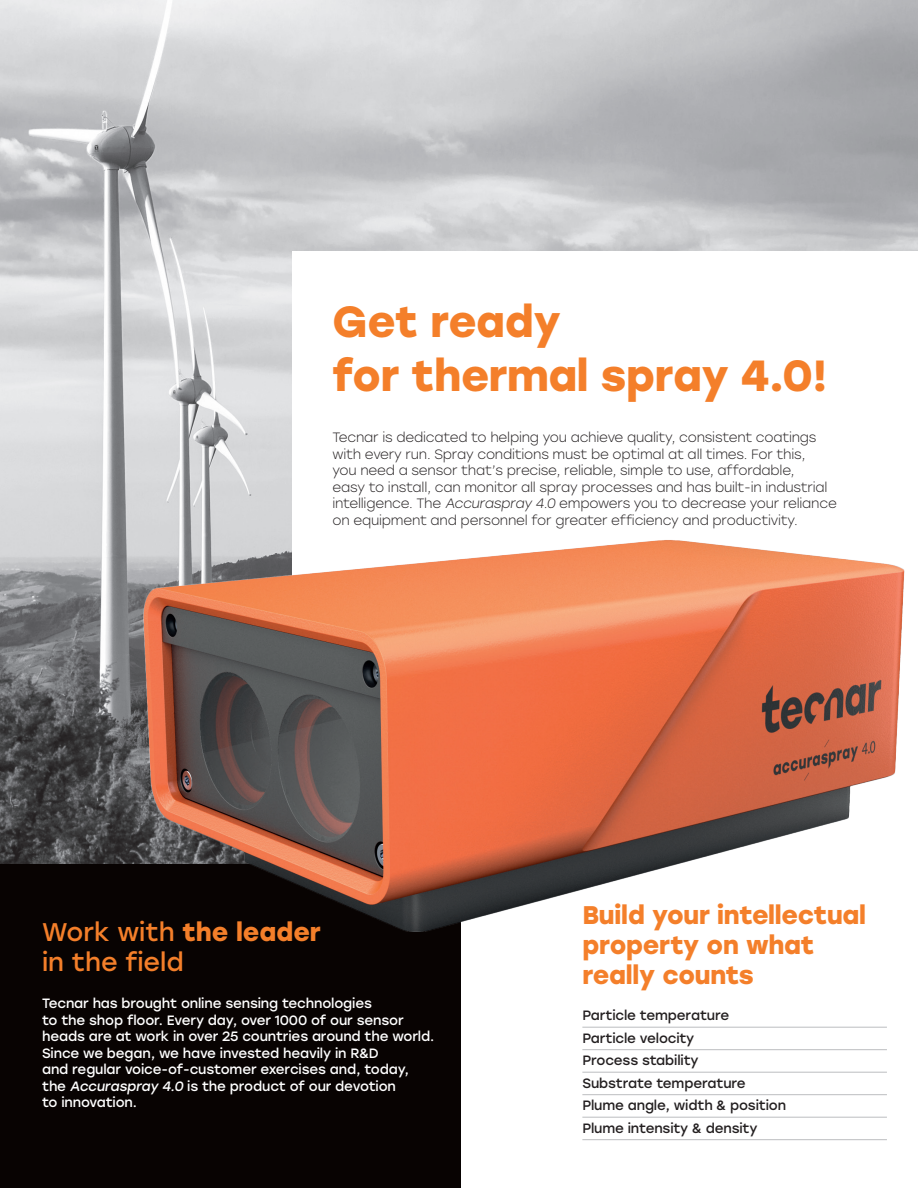
<style>
.page{position:relative;width:918px;height:1188px;background:#fff}
.page>*{position:absolute;margin:0;border:0;box-sizing:border-box;transform-origin:0 0}
.t1{font:700 43.5px/54px "Stolzl";letter-spacing:-.01em;color:#f47f2a}
.t2{font:700 25.5px/30px "Stolzl";letter-spacing:-.01em;color:#f47f2a}
.t3{font:25.5px/30px "Stolzl";color:#f47f2a}
.t4{font:300 13.5px/16.5px "Stolzl";letter-spacing:-.015em;color:#231f20}
.t5{font:13.5px/16.5px "Stolzl";letter-spacing:-.01em;color:#fff}
.t6{font:13.5px/22.5px "Stolzl";letter-spacing:-.01em;color:#231f20}
.s1{font-weight:700}
</style>
<div class="page">
<img style="left:0;top:0;width:918px;height:464px">
<div style="left:293px;top:252px;width:625px;height:628px;background:#fff"></div>
<div style="left:0;top:864px;width:460px;height:324px;background:#080302"></div>
<img style="left:0;top:464px;width:905px;height:616px">
<hr style="left:582px;top:1027px;width:305px;height:1px;background:#bcbdc0">
<hr style="left:582px;top:1049px;width:305px;height:1px;background:#bcbdc0">
<hr style="left:582px;top:1072px;width:305px;height:1px;background:#bcbdc0">
<hr style="left:582px;top:1094px;width:305px;height:1px;background:#bcbdc0">
<hr style="left:582px;top:1117px;width:305px;height:1px;background:#bcbdc0">
<hr style="left:582px;top:1139px;width:305px;height:1px;background:#bcbdc0">
<h1 class="t1" style="left:333px;top:293px;width:497px">Get ready<br>for thermal spray 4.0!</h1>
<p class="t4" style="left:333px;top:429px;width:506px">Tecnar is dedicated to helping you achieve quality, consistent coatings with every run. Spray conditions must be optimal at all times. For this,<br>you need a sensor that’s precise, reliable, simple to use, affordable,<br>easy to install, can monitor all spray processes and has built-in industrial intelligence. The Accuraspray 4.0 empowers you to decrease your reliance on equipment and personnel for greater efficiency and productivity.</p>
<h2 class="t3" style="left:42px;top:916px;width:280px">Work with <span class="s1">the leader </span>in the field</h2>
<p class="t5" style="left:42px;top:994px;width:394px">Tecnar has brought online sensing technologies<br>to the shop floor. Every day, over 1000 of our sensor heads are at work in over 25 countries around the world.<br>Since we began, we have invested heavily in R&amp;D<br>and regular voice-of-customer exercises and, today, the Accuraspray 4.0 is the product of our devotion<br>to innovation.</p>
<h2 class="t2" style="left:582px;top:899px;width:285px">Build your intellectual property on what really counts</h2>
<p class="t6" style="left:582px;top:1003px;width:205px">Particle temperature<br>Particle velocity<br>Process stability<br>Substrate temperature<br>Plume angle, width &amp; position<br>Plume intensity &amp; density</p>
</div>
